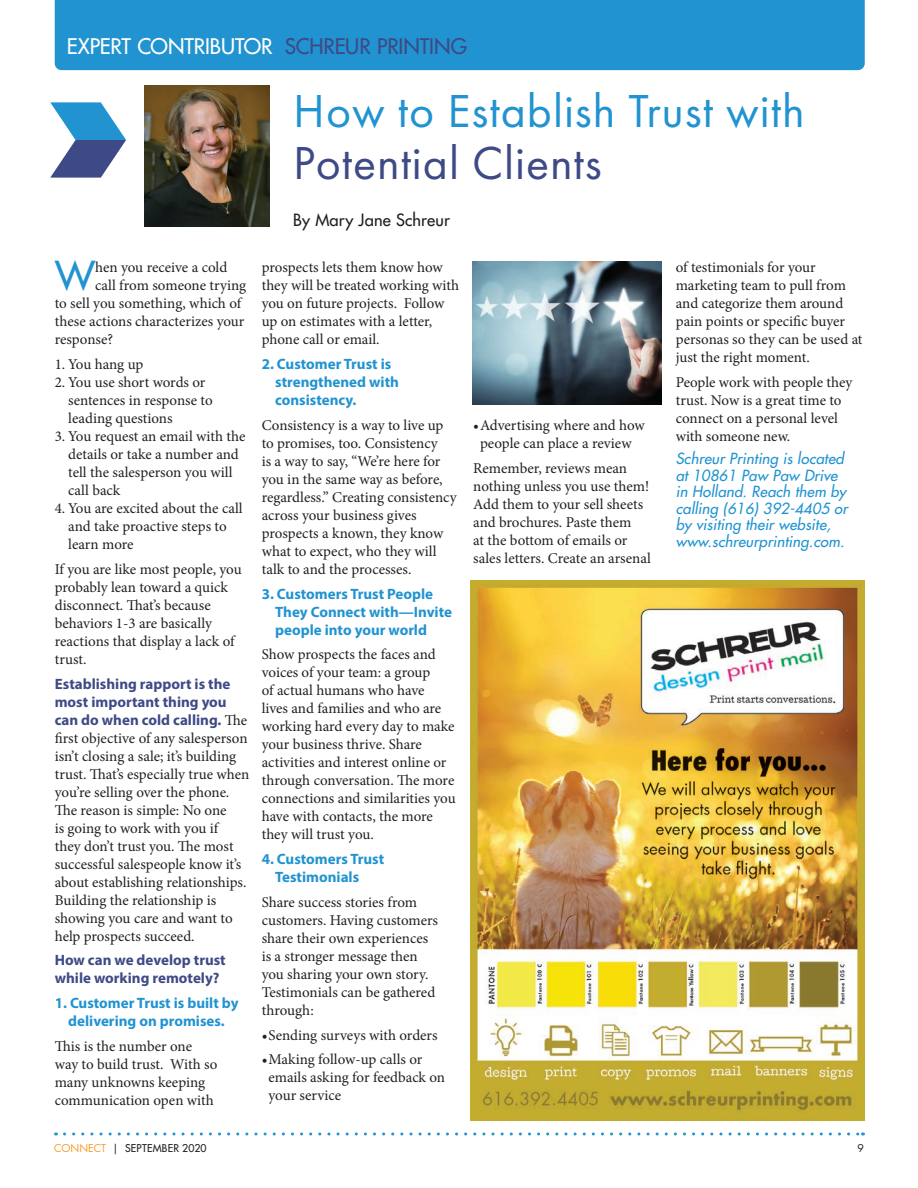
<style>
.page{position:relative;width:918px;height:1188px;background:#fff}
.page>*{position:absolute;margin:0;border:0;box-sizing:border-box;transform-origin:0 0}
.t1{font:48px "Futura PT";letter-spacing:.02em;color:#2193d1}
.t2{font:48px "Futura PT";letter-spacing:.02em;color:#3e4a85}
.t3{font:38.85px "Futura";color:#2193d1}
.t4{font:21px "Futura";letter-spacing:-.01em;color:#fff}
.t5{font:16.5px "Futura";letter-spacing:.01em;color:#231f20}
.t6{font:15px/18px "Minion Pro";letter-spacing:-.005em;color:#231f20}
.t7{font:700 15px/18px "Myriad Pro";color:#2193d1}
.t8{font:italic 15px/16.5px "Futura";letter-spacing:.01em;color:#2193d1}
.t9{font:700 15px/18px "Myriad Pro";color:#3e4a85}
.t10{font:10.5px "Futura";letter-spacing:.02em;color:#231f20}
.t11{font:10.5px "Futura";color:#231f20}
.s1{color:#3e4a85}
.s2{font-family:"Minion Pro";font-weight:400;color:#231f20}
.s3{color:#f89b24}
.s4{font-style:inherit}
</style>
<div class="page">
<svg style="left:64px;top:1132px;width:799px;height:4px"></svg>
<svg style="left:50px;top:102px;width:76px;height:76px"></svg>
<div style="left:55px;top:0;width:810px;height:70px;background:#2193d1"></div>
<img style="left:144px;top:85px;width:125px;height:142px">
<img style="left:471px;top:581px;width:394px;height:539px">
<img style="left:472px;top:262px;width:190px;height:143px">
<h3 class="t4" style="left:67px;top:33px;width:402px">EXPERT CONTRIBUTOR <span class="s1">SCHREUR PRINTING</span></h3>
<h2 class="t3" style="left:55px;top:252px;width:41px">W</h2>
<p class="t6" style="left:95px;top:259px;width:134px">hen you receive a cold</p>
<p class="t6" style="left:95px;top:277px;width:153px">call from someone trying</p>
<p class="t6" style="left:55px;top:295px;width:188px">to sell you something, which of</p>
<p class="t6" style="left:55px;top:313px;width:191px">these actions characterizes your</p>
<p class="t6" style="left:55px;top:331px;width:60px">response?</p>
<p class="t6" style="left:55px;top:355px;width:90px">1. You hang up</p>
<p class="t6" style="left:68px;top:373px;width:146px;text-indent:-13px">2. You use short words or sentences in response to leading questions</p>
<p class="t6" style="left:68px;top:427px;width:179px;text-indent:-13px">3. You request an email with the details or take a number and tell the salesperson you will call back</p>
<p class="t6" style="left:68px;top:499px;width:176px;text-indent:-13px">4. You are excited about the call and take proactive steps to learn more</p>
<p class="t6" style="left:55px;top:560px;width:189px">If you are like most people, you probably lean toward a quick disconnect. That’s because behaviors 1-3 are basically reactions that display a lack of trust.</p>
<p class="t9" style="left:55px;top:674px;width:194px">Establishing rapport is the most important thing you can do when cold calling. <span class="s2">The</span></p>
<p class="t6" style="left:55px;top:729px;width:196px">first objective of any salesperson isn’t closing a sale; it’s building trust. That’s especially true when you’re selling over the phone.<br>The reason is simple: No one<br>is going to work with you if<br>they don’t trust you. The most successful salespeople know it’s about establishing relationships.<br>Building the relationship is showing you care and want to help prospects succeed.</p>
<p class="t9" style="left:55px;top:951px;width:173px">How can we develop trust while working remotely?</p>
<p class="t7" style="left:55px;top:994px;width:185px;text-align:center">1. Customer Trust is built by delivering on promises.</p>
<p class="t6" style="left:55px;top:1037px;width:164px">This is the number one way to build trust. With so many unknowns keeping communication open with</p>
<h1 class="t1" style="left:293px;top:82px;width:513px">How to Establish Trust with</h1>
<h1 class="t2" style="left:293px;top:135px;width:310px">Potential Clients</h1>
<p class="t5" style="left:293px;top:210px;width:158px">By Mary Jane Schreur</p>
<p class="t6" style="left:262px;top:259px;width:199px">prospects lets them know how they will be treated working with you on future projects. Follow up on estimates with a letter, phone call or email.</p>
<p class="t7" style="left:275px;top:355px;width:125px;text-indent:-13px">2. Customer Trust is strengthened with consistency.</p>
<p class="t6" style="left:262px;top:416px;width:197px">Consistency is a way to live up to promises, too. Consistency<br>is a way to say, “We’re here for you in the same way as before, regardless.” Creating consistency across your business gives prospects a known, they know what to expect, who they will talk to and the processes.</p>
<p class="t7" style="left:275px;top:584px;width:178px;text-indent:-13px">3. Customers Trust People<br>They Connect with—Invite people into your world</p>
<p class="t6" style="left:262px;top:646px;width:195px">Show prospects the faces and voices of your team: a group<br>of actual humans who have<br>lives and families and who are working hard every day to make your business thrive. Share activities and interest online or through conversation. The more connections and similarities you have with contacts, the more they will trust you.</p>
<p class="t7" style="left:275px;top:850px;width:111px;text-indent:-13px">4. Customers Trust<br>Testimonials</p>
<p class="t6" style="left:262px;top:893px;width:178px">Share success stories from customers. Having customers share their own experiences is a stronger message then you sharing your own story.<br>Testimonials can be gathered through:</p>
<p class="t6" style="left:262px;top:1026px;width:177px">•Sending surveys with orders</p>
<p class="t6" style="left:268px;top:1051px;width:178px;text-indent:-7px">•Making follow-up calls or emails asking for feedback on your service</p>
<p class="t6" style="left:473px;top:416px;width:173px;text-align:center">•Advertising where and how people can place a review</p>
<p class="t6" style="left:473px;top:459px;width:179px">Remember, reviews mean nothing unless you use them!<br>Add them to your sell sheets and brochures. Paste them<br>at the bottom of emails or sales letters. Create an arsenal</p>
<p class="t6" style="left:676px;top:259px;width:188px">of testimonials for your marketing team to pull from and categorize them around pain points or specific buyer personas so they can be used at just the right moment.</p>
<p class="t6" style="left:676px;top:373px;width:178px">People work with people they trust. Now is a great time to connect on a personal level with someone new.</p>
<p class="t8" style="left:676px;top:451px;width:174px">Schreur Printing is located at 10861 Paw Paw Drive in Holland. Reach them by calling (616) 392-4405 or by visiting their website, www.schreurprinting.com.</p>
<p class="t10" style="left:54px;top:1142px;width:154px"><span class="s3">CONNECT</span> <span class="s4">|</span> SEPTEMBER 2020</p>
<p class="t11" style="left:858px;top:1142px;width:8px">9</p>
</div>
